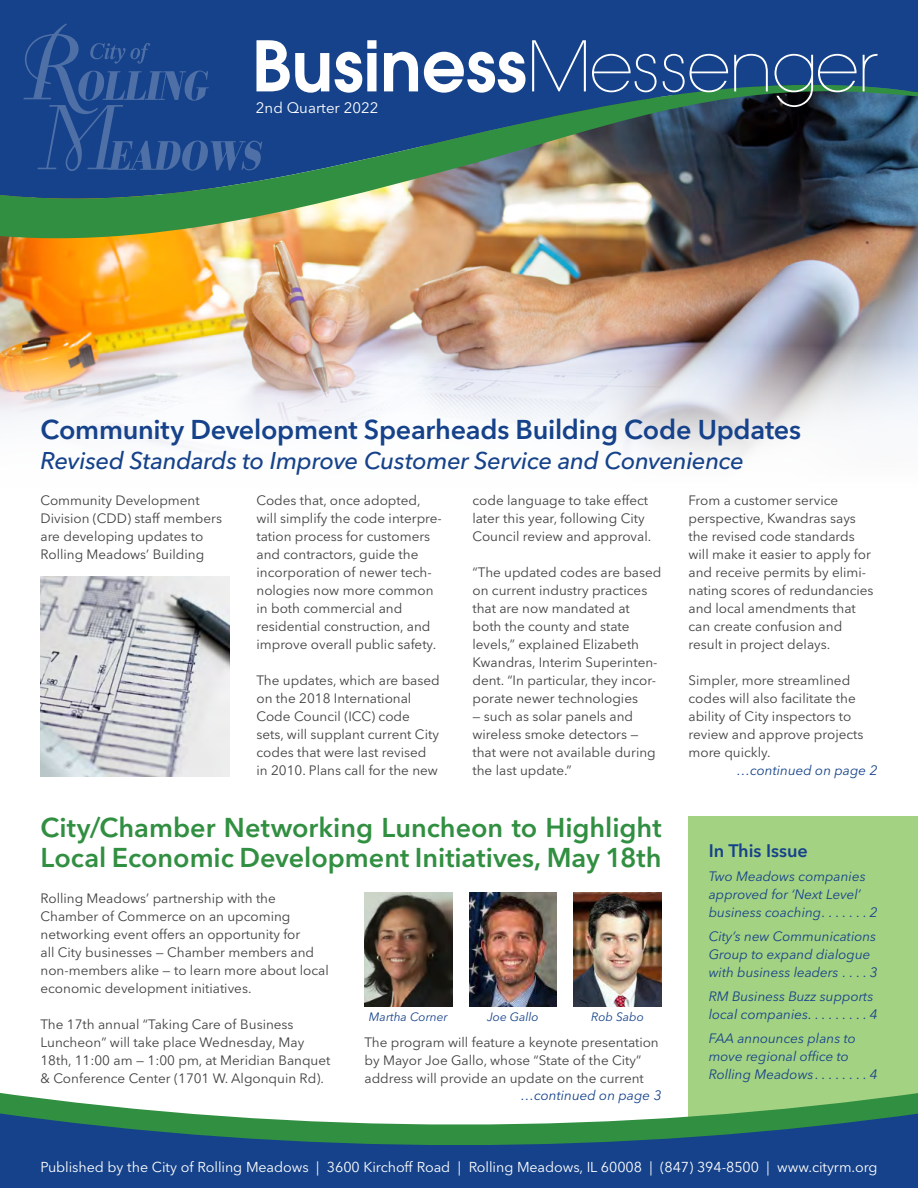
<style>
.page{position:relative;width:918px;height:1188px;background:#fff}
.page>*{position:absolute;margin:0;border:0;box-sizing:border-box;transform-origin:0 0}
.t1{font:600 27px/30px "Avenir Next LT Pro";color:#318f41}
.t2{font:600 27px "Avenir Next LT Pro";letter-spacing:-.01em;color:#15428a}
.t3{font:italic 500 24px "Avenir Next LT Pro";letter-spacing:-.015em;color:#15428a}
.t4{font:600 18px "Avenir Next LT Pro";color:#15428a}
.t5{font:15px "Avenir Next LT Pro";color:#fff}
.t6{font:14.25px "Avenir Next LT Pro";letter-spacing:-.005em;color:#fff}
.t7{font:13.5px/18px "Avenir Next LT Pro";color:#414042}
.t8{font:italic 13.5px/18px "Avenir Next LT Pro";color:#15428a}
.t9{font:italic 12px "Avenir Next LT Pro";color:#15428a}
</style>
<div class="page">
<div style="left:688px;top:817px;width:230px;height:364px;background:#a3d283"></div>
<img style="left:0;top:238px;width:918px;height:106px">
<svg style="left:0;top:1093px;width:918px;height:19px"></svg>
<svg style="left:0;top:1112px;width:918px;height:76px;background:#2b6081"></svg>
<div style="left:0;top:0;width:918px;height:82px;background:#15428a"></div>
<img style="left:0;top:82px;width:918px;height:156px">
<svg style="left:23px;top:23px;width:306px;height:148px;background:#275093"></svg>
<svg style="left:335px;top:40px;width:42px;height:53px"></svg>
<svg style="left:384px;top:52px;width:34px;height:39px"></svg>
<svg style="left:424px;top:52px;width:101px;height:41px"></svg>
<svg style="left:532px;top:40px;width:54px;height:51px;background:#395f9b"></svg>
<svg style="left:592px;top:54px;width:65px;height:38px;background:#3d629e"></svg>
<svg style="left:663px;top:54px;width:65px;height:38px;background:#3e639d"></svg>
<svg style="left:734px;top:54px;width:34px;height:37px"></svg>
<svg style="left:863px;top:54px;width:15px;height:37px"></svg>
<svg style="left:775px;top:54px;width:82px;height:53px;background:#3b5e7f"></svg>
<svg style="left:0;top:344px;width:918px;height:114px"></svg>
<img style="left:40px;top:577px;width:190px;height:200px">
<img style="left:364px;top:892px;width:88px;height:115px">
<img style="left:469px;top:892px;width:88px;height:115px">
<img style="left:574px;top:892px;width:88px;height:115px">
<p class="t5" style="left:256px;top:98px;width:124px">2nd Quarter 2022</p>
<h1 class="t2" style="left:40px;top:413px;width:762px">Community Development Spearheads Building Code Updates</h1>
<h2 class="t3" style="left:40px;top:446px;width:705px">Revised Standards to Improve Customer Service and Convenience</h2>
<p class="t7" style="left:40px;top:491px;width:183px">Community Development<br>Division (CDD) staff members are developing updates to<br>Rolling Meadows’ Building</p>
<p class="t7" style="left:256px;top:491px;width:187px">Codes that, once adopted, will simplify the code interpre&shy;tation process for customers and contractors, guide the incorporation of newer tech&shy;nologies now more common in both commercial and residential construction, and improve overall public safety.</p>
<p class="t7" style="left:256px;top:671px;width:185px">The updates, which are based on the 2018 International<br>Code Council (ICC) code sets, will supplant current City codes that were last revised in 2010. Plans call for the new</p>
<p class="t7" style="left:472px;top:491px;width:180px">code language to take effect later this year, following City<br>Council review and approval.</p>
<p class="t7" style="left:472px;top:563px;width:190px">“The updated codes are based on current industry practices that are now mandated at both the county and state levels,” explained Elizabeth<br>Kwandras, Interim Superinten&shy;dent. “In particular, they incor&shy;porate newer technologies</p>
<p class="t7" style="left:472px;top:707px;width:185px">— such as solar panels and wireless smoke detectors — that were not available during the last update.”</p>
<p class="t7" style="left:688px;top:491px;width:187px">From a customer service perspective, Kwandras says the revised code standards will make it easier to apply for and receive permits by elimi&shy;nating scores of redundancies and local amendments that can create confusion and result in project delays.</p>
<p class="t7" style="left:688px;top:671px;width:176px">Simpler, more streamlined codes will also facilitate the ability of City inspectors to review and approve projects more quickly.</p>
<p class="t8" style="left:737px;top:761px;width:142px">…continued on page 2</p>
<h1 class="t1" style="left:40px;top:812px;width:623px">City/Chamber Networking Luncheon to Highlight<br>Local Economic Development Initiatives, May 18th</h1>
<p class="t7" style="left:40px;top:889px;width:290px">Rolling Meadows’ partnership with the Chamber of Commerce on an upcoming networking event offers an opportunity for<br>all City businesses — Chamber members and non-members alike — to learn more about local economic development initiatives.</p>
<p class="t7" style="left:40px;top:1015px;width:292px">The 17th annual “Taking Care of Business Luncheon” will take place Wednesday, May 18th, 11:00 am — 1:00 pm, at Meridian Banquet &amp; Conference Center (1701 W. Algonquin Rd).</p>
<p class="t9" style="left:369px;top:1009px;width:80px">Martha Corner</p>
<p class="t9" style="left:487px;top:1009px;width:53px">Joe Gallo</p>
<p class="t9" style="left:591px;top:1009px;width:54px">Rob Sabo</p>
<p class="t7" style="left:364px;top:1033px;width:296px">The program will feature a keynote presentation by Mayor Joe Gallo, whose “State of the City” address will provide an update on the current</p>
<p class="t8" style="left:521px;top:1086px;width:142px">…continued on page 3</p>
<h3 class="t4" style="left:709px;top:840px;width:101px">In This Issue</h3>
<p class="t8" style="left:709px;top:868px;width:170px">Two Meadows companies approved for ‘Next Level’ business coaching . . . . . . 2</p>
<p class="t8" style="left:709px;top:928px;width:170px">City’s new Communications<br>Group to expand dialogue with business leaders . . . 3</p>
<p class="t8" style="left:709px;top:988px;width:170px">RM Business Buzz supports local companies . . . . . . . . 4</p>
<p class="t8" style="left:709px;top:1030px;width:170px">FAA announces plans to move regional office to<br>Rolling Meadows . . . . . . . 4</p>
<p class="t6" style="left:40px;top:1158px;width:839px">Published by the City of Rolling Meadows | 3600 Kirchoff Road | Rolling Meadows, IL 60008 | (847) 394-8500 | www.cityrm.org</p>
</div>
